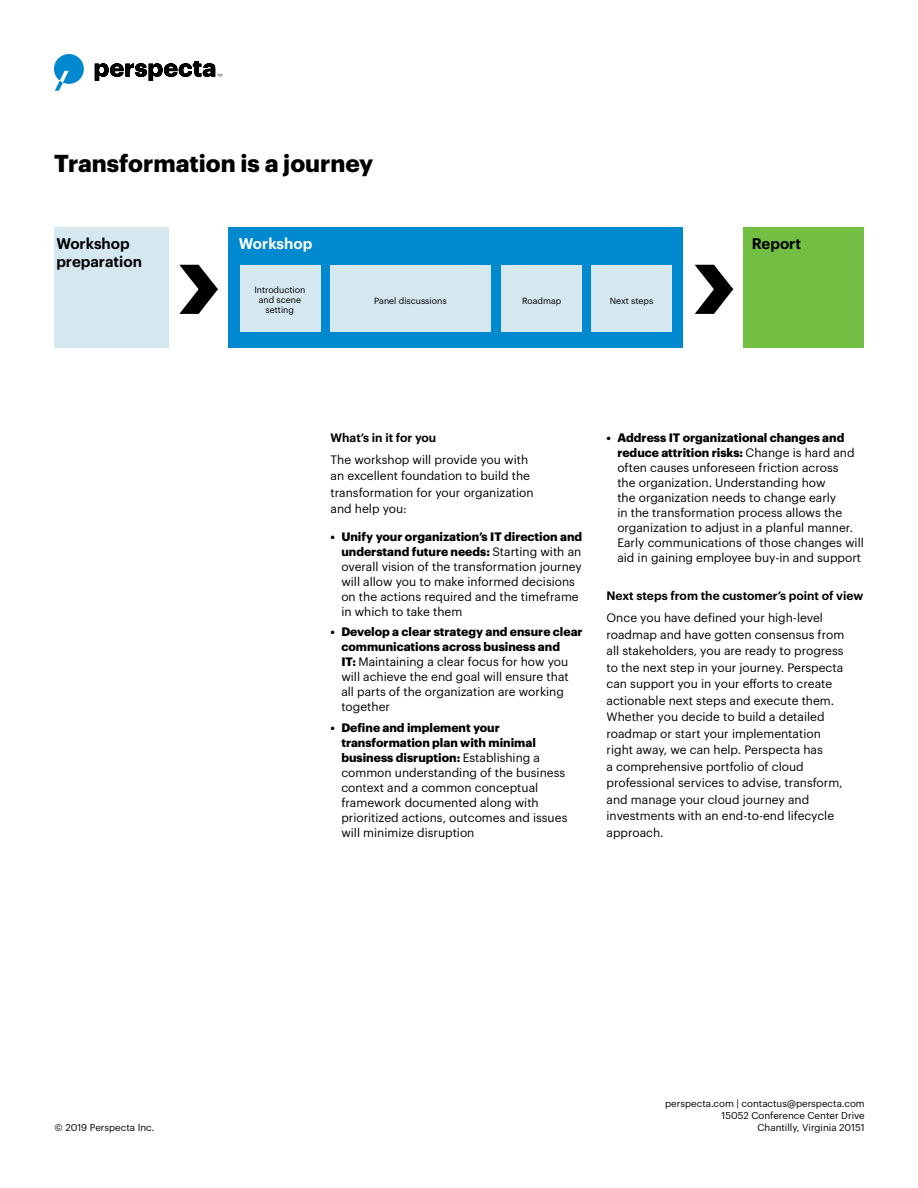
<style>
.page{position:relative;width:918px;height:1188px;background:#fff}
.page>*{position:absolute;margin:0;border:0;box-sizing:border-box;transform-origin:0 0}
.t1{font:700 24px "Graphik";color:#000}
.t2{font:600 15.15px/18.1px "Graphik";color:#000}
.t3{font:600 15.15px "Graphik";color:#fff}
.t4{font:12px/15px "Graphik";color:#000}
.t5{font:600 12px "Graphik";color:#000}
.t6{font:9.75px/11.9px "Graphik";color:#000101;text-align:right}
.t7{font:8.85px/10.1px "Graphik";color:#000;text-align:center}
.s1{font-weight:700}
</style>
<div class="page">
<svg style="left:54px;top:54px;width:30px;height:37px"></svg>
<svg style="left:95px;top:61px;width:127px;height:20px"></svg>
<div style="left:54px;top:227px;width:115px;height:121px;background:#d5e7ef"></div>
<div style="left:743px;top:227px;width:121px;height:121px;background:#72bf44"></div>
<div style="left:229px;top:227px;width:454px;height:121px;background:#0089cf"></div>
<div style="left:240px;top:265px;width:81px;height:67px;background:#d5e7ef"></div>
<div style="left:501px;top:265px;width:81px;height:67px;background:#d5e7ef"></div>
<div style="left:591px;top:265px;width:81px;height:67px;background:#d5e7ef"></div>
<div style="left:330px;top:265px;width:161px;height:67px;background:#d5e7ef"></div>
<svg style="left:179px;top:265px;width:39px;height:49px"></svg>
<svg style="left:695px;top:265px;width:38px;height:49px"></svg>
<h1 class="t1" style="left:54px;top:145px;width:321px">Transformation is a journey</h1>
<p class="t2" style="left:56px;top:233px;width:87px">Workshop preparation</p>
<p class="t3" style="left:239px;top:232px;width:75px">Workshop</p>
<p class="t2" style="left:752px;top:233px;width:51px">Report</p>
<p class="t7" style="left:254px;top:284px;width:53px">Introduction and scene setting</p>
<p class="t7" style="left:374px;top:295px;width:74px">Panel discussions</p>
<p class="t7" style="left:522px;top:295px;width:41px">Roadmap</p>
<p class="t7" style="left:610px;top:295px;width:45px">Next steps</p>
<p class="t5" style="left:331px;top:428px;width:107px">What’s in it for you</p>
<p class="t4" style="left:331px;top:450px;width:204px;line-height:16.5px">The workshop will provide you with an excellent foundation to build the transformation for your organization and help you:</p>
<p class="t4" style="left:341px;top:528px;width:242px;text-indent:-11px"><span class="s1">• Unify your organization’s IT direction and understand future needs:</span> Starting with an overall vision of the transformation journey will allow you to make informed decisions on the actions required and the timeframe in which to take them</p>
<p class="t4" style="left:341px;top:624px;width:243px;text-indent:-11px"><span class="s1">• Develop a clear strategy and ensure clear communications across business and<br>IT:</span> Maintaining a clear focus for how you will achieve the end goal will ensure that all parts of the organization are working together</p>
<p class="t4" style="left:341px;top:719px;width:228px;text-indent:-11px"><span class="s1">• Define and implement your transformation plan with minimal business disruption:</span> Establishing a common understanding of the business context and a common conceptual framework documented along with prioritized actions, outcomes and issues will minimize disruption</p>
<p class="t4" style="left:617px;top:429px;width:248px;text-indent:-11px"><span class="s1">• Address IT organizational changes and reduce attrition risks:</span> Change is hard and often causes unforeseen friction across<br>the organization. Understanding how<br>the organization needs to change early<br>in the transformation process allows the organization to adjust in a planful manner.<br>Early communications of those changes will aid in gaining employee buy-in and support</p>
<p class="t5" style="left:607px;top:587px;width:258px">Next steps from the customer’s point of view</p>
<p class="t4" style="left:607px;top:608px;width:239px;line-height:16.5px">Once you have defined your high-level roadmap and have gotten consensus from all stakeholders, you are ready to progress to the next step in your journey. Perspecta can support you in your efforts to create actionable next steps and execute them.<br>Whether you decide to build a detailed roadmap or start your implementation right away, we can help. Perspecta has<br>a comprehensive portfolio of cloud professional services to advise, transform, and manage your cloud journey and investments with an end-to-end lifecycle approach.</p>
<p class="t6" style="left:665px;top:1097px;width:201px">perspecta.com | contactus@perspecta.com<br>15052 Conference Center Drive</p>
<p class="t6" style="left:55px;top:1121px;width:101px">© 2019 Perspecta Inc.</p>
<p class="t6" style="left:757px;top:1121px;width:109px">Chantilly, Virginia 20151</p>
</div>
